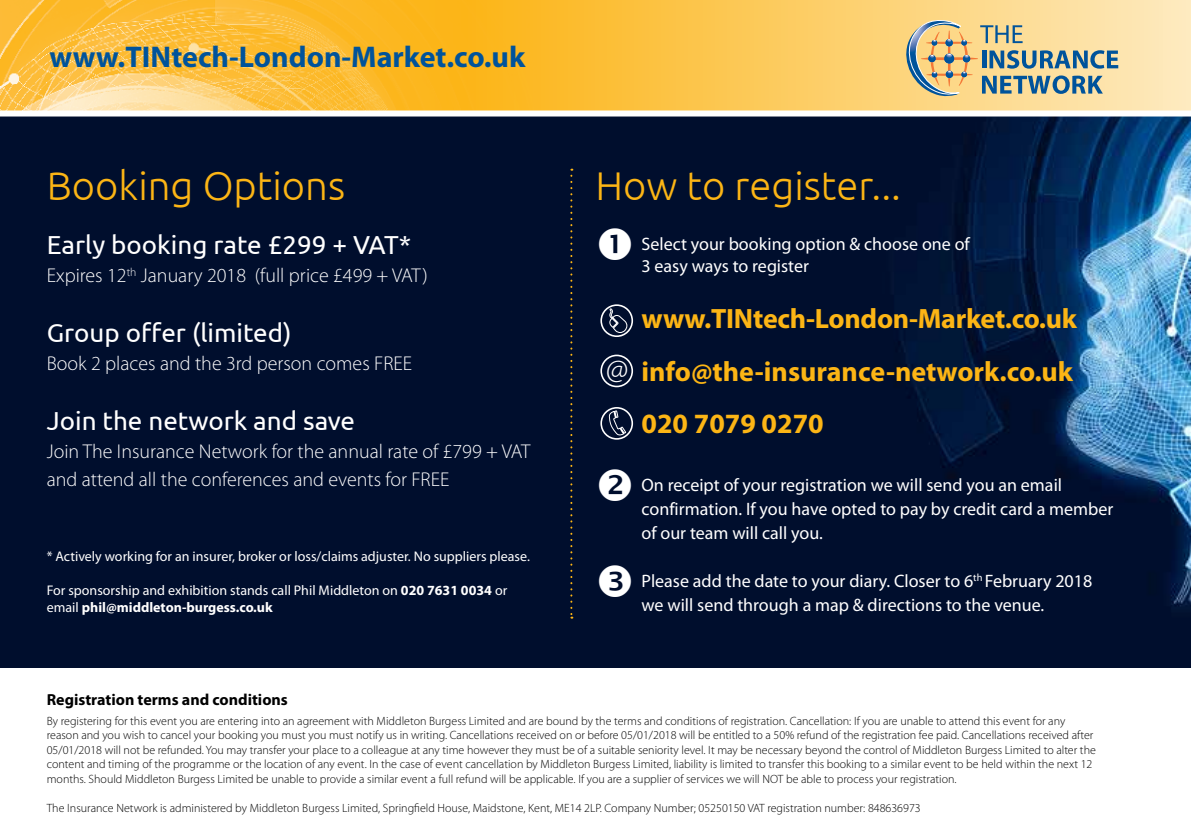
<style>
.page{position:relative;width:1191px;height:840px;background:#fff}
.page>*{position:absolute;margin:0;border:0;box-sizing:border-box;transform-origin:0 0}
.t1{font:300 40px "Ubuntu";color:#fcb515}
.t2{font:700 30px "Myriad Pro";color:#00539b}
.t3{font:700 28px "Myriad Pro";color:#fcb515}
.t4{font:26px "Ubuntu";color:#fff}
.t5{font:300 20px/28px "Myriad Pro";color:#fff}
.t6{font:18px/24px "Myriad Pro";color:#fff}
.t7{font:700 16px "Myriad Pro";color:#000}
.t8{font:14px/16.8px "Myriad Pro";color:#fff}
.t9{font:300 12px/14.4px "Myriad Pro";color:#000}
.s1{font-weight:700}
.s2{font-weight:300;font-size:31px;color:#fff}
</style>
<div class="page">
<img style="left:0;top:116px;width:1191px;height:551px">
<div style="left:0;top:0;width:1191px;height:113px;background:#fde8ba"></div>
<img style="left:0;top:0;width:1136px;height:110px">
<div style="left:0;top:110px;width:1191px;height:6px;background:#fff"></div>
<svg style="left:901px;top:17px;width:217px;height:80px;background:#c6bd97"></svg>
<svg style="left:570px;top:169px;width:2px;height:449px"></svg>
<div style="left:600px;top:304px;width:33px;height:33px;border:2px solid #fff;border-radius:50%"></div>
<svg style="left:608px;top:306px;width:20px;height:27px"></svg>
<div style="left:600px;top:354px;width:33px;height:33px;border:2px solid #fff;border-radius:50%"></div>
<svg style="left:608px;top:404px;width:18px;height:32px"></svg>
<div style="left:600px;top:407px;width:33px;height:32px;border:2px solid #fff;border-radius:50%"></div>
<svg style="left:599px;top:227px;width:32px;height:32px"></svg>
<svg style="left:599px;top:468px;width:32px;height:32px"></svg>
<svg style="left:599px;top:564px;width:32px;height:32px"></svg>
<h2 class="t2" style="left:50px;top:37px;width:477px">www.TINtech-London-Market.co.uk</h2>
<h1 class="t1" style="left:47px;top:161px;width:300px">Booking Options</h1>
<h3 class="t4" style="left:47px;top:229px;width:366px">Early booking rate £299 + VAT*</h3>
<h3 class="t5" style="left:47px;top:261px;width:382px">Expires 12<sup>th</sup> January 2018 (full price £499 + VAT)</h3>
<h3 class="t4" style="left:47px;top:317px;width:246px">Group offer (limited)</h3>
<h3 class="t5" style="left:47px;top:349px;width:367px">Book 2 places and the 3rd person comes FREE</h3>
<h3 class="t4" style="left:47px;top:405px;width:310px">Join the network and save</h3>
<h3 class="t5" style="left:47px;top:437px;width:485px">Join The Insurance Network for the annual rate of £799 + VAT and attend all the conferences and events for FREE</h3>
<p class="t8" style="left:47px;top:547px;width:484px">* Actively working for an insurer, broker or loss/claims adjuster. No suppliers please.</p>
<p class="t8" style="left:47px;top:581px;width:462px">For sponsorship and exhibition stands call Phil Middleton on <span class="s1">020 7631 0034</span> or email <span class="s1">phil@middleton-burgess.co.uk</span></p>
<h1 class="t1" style="left:595px;top:161px;width:307px">How to register...</h1>
<h3 class="t6" style="left:641px;top:232px;width:330px;line-height:22.8px">Select your booking option &amp; choose one of<br>3 easy ways to register</h3>
<h3 class="t3" style="left:641px;top:300px;width:437px">www.TINtech-London-Market.co.uk</h3>
<h3 class="t3" style="left:606px;top:352px;width:468px"><span class="s2">@</span> info@the-insurance-network.co.uk</h3>
<h3 class="t3" style="left:641px;top:404px;width:184px">020 7079 0270</h3>
<h3 class="t6" style="left:641px;top:472px;width:473px">On receipt of your registration we will send you an email confirmation. If you have opted to pay by credit card a member of our team will call you.</h3>
<h3 class="t6" style="left:641px;top:568px;width:452px">Please add the date to your diary. Closer to 6<sup>th</sup> February 2018 we will send through a map &amp; directions to the venue.</h3>
<h3 class="t7" style="left:47px;top:688px;width:243px">Registration terms and conditions</h3>
<p class="t9" style="left:47px;top:713px;width:1050px">By registering for this event you are entering into an agreement with Middleton Burgess Limited and are bound by the terms and conditions of registration. Cancellation: If you are unable to attend this event for any reason and you wish to cancel your booking you must you must notify us in writing. Cancellations received on or before 05/01/2018 will be entitled to a 50% refund of the registration fee paid. Cancellations received after 05/01/2018 will not be refunded. You may transfer your place to a colleague at any time however they must be of a suitable seniority level. It may be necessary beyond the control of Middleton Burgess Limited to alter the content and timing of the programme or the location of any event. In the case of event cancellation by Middleton Burgess Limited, liability is limited to transfer this booking to a similar event to be held within the next 12 months. Should Middleton Burgess Limited be unable to provide a similar event a full refund will be applicable. If you are a supplier of services we will NOT be able to process your registration.</p>
<p class="t9" style="left:47px;top:799px;width:875px">The Insurance Network is administered by Middleton Burgess Limited, Springfield House, Maidstone, Kent, ME14 2LP. Company Number; 05250150 VAT registration number: 848636973</p>
</div>
